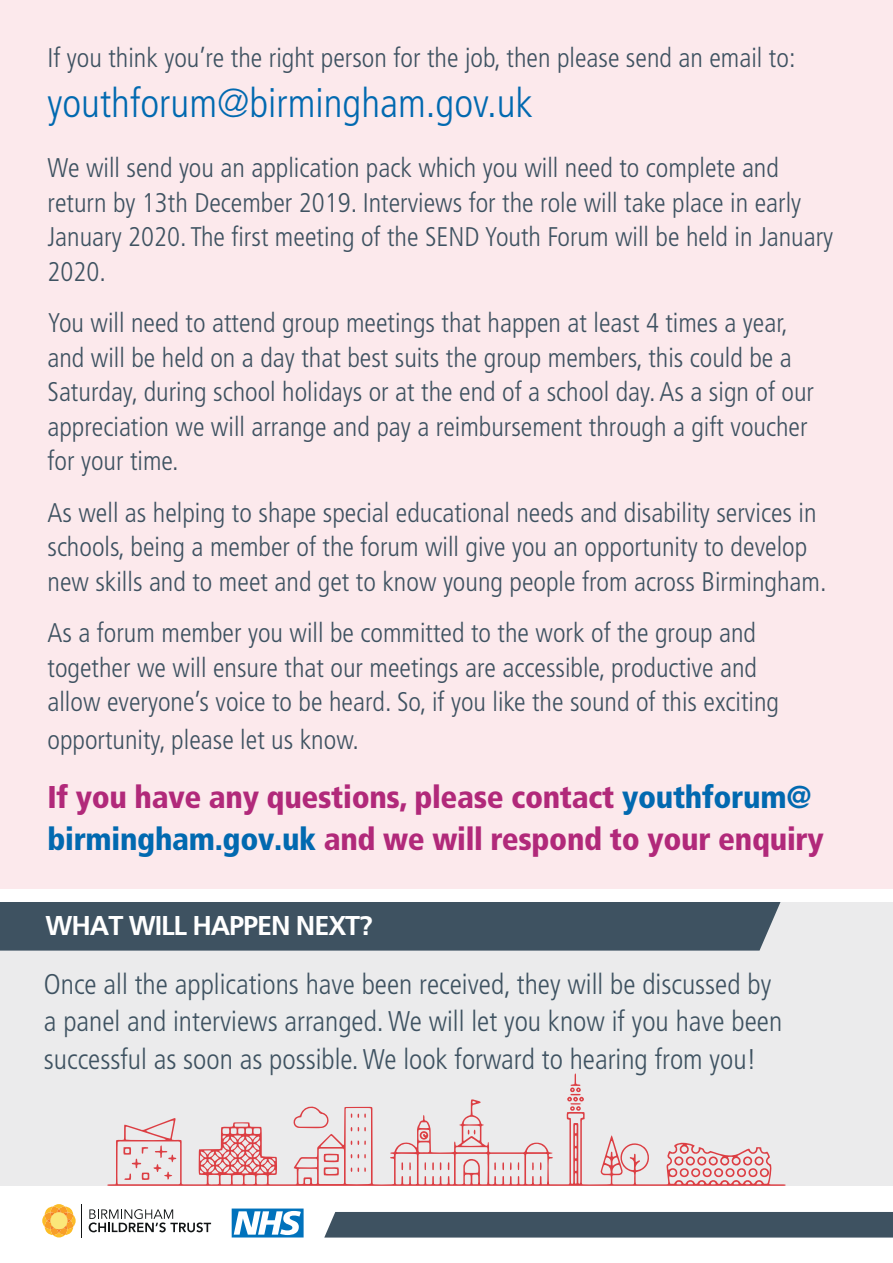
<style>
.page{position:relative;width:893px;height:1263px;background:#fff}
.page>*{position:absolute;margin:0;border:0;box-sizing:border-box;transform-origin:0 0}
.t1{font:300 condensed 40.5px "Frutiger";color:#0169b0}
.t2{font:900 condensed 31.5px/42px "Frutiger";letter-spacing:-.01em;color:#b1297a}
.t3{font:300 condensed 28.5px/37.5px "Frutiger";color:#3e5261}
.t4{font:300 condensed 27px/34.5px "Frutiger";color:#3e5261}
.t5{font:700 27px "Frutiger";letter-spacing:-.04em;color:#fff}
.s1{color:#0169b0}
</style>
<div class="page">
<div style="left:0;top:889px;width:893px;height:320px;background:#ebebec"></div>
<div style="left:0;top:0;width:893px;height:895px;background:#fce9ec"></div>
<div style="left:0;top:1187px;width:893px;height:75px;background:#fff"></div>
<hr style="left:81px;top:1204px;width:1px;height:33px;background:#121516">
<svg style="left:53px;top:1204px;width:12px;height:5px"></svg>
<svg style="left:42px;top:1206px;width:851px;height:31px"></svg>
<div style="left:0;top:901px;width:781px;height:49px;background:#3e5261"></div>
<svg style="left:107px;top:1099px;width:679px;height:87px"></svg>
<svg style="left:292px;top:1105px;width:37px;height:23px"></svg>
<svg style="left:567px;top:1073px;width:17px;height:38px"></svg>
<svg style="left:123px;top:1145px;width:53px;height:35px"></svg>
<svg style="left:358px;top:1127px;width:8px;height:4px"></svg>
<svg style="left:350px;top:1140px;width:16px;height:5px"></svg>
<svg style="left:350px;top:1167px;width:16px;height:5px"></svg>
<svg style="left:351px;top:1113px;width:15px;height:5px"></svg>
<svg style="left:351px;top:1154px;width:15px;height:4px"></svg>
<svg style="left:674px;top:1156px;width:95px;height:21px"></svg>
<svg style="left:432px;top:1162px;width:2px;height:8px"></svg>
<svg style="left:424px;top:1162px;width:2px;height:8px"></svg>
<svg style="left:510px;top:1162px;width:2px;height:8px"></svg>
<svg style="left:494px;top:1162px;width:2px;height:8px"></svg>
<svg style="left:502px;top:1162px;width:2px;height:8px"></svg>
<svg style="left:324px;top:1153px;width:15px;height:23px"></svg>
<svg style="left:401px;top:1162px;width:2px;height:8px"></svg>
<svg style="left:409px;top:1162px;width:2px;height:8px"></svg>
<svg style="left:532px;top:1162px;width:2px;height:8px"></svg>
<svg style="left:540px;top:1162px;width:2px;height:8px"></svg>
<svg style="left:468px;top:1130px;width:7px;height:4px"></svg>
<svg style="left:420px;top:1131px;width:8px;height:9px"></svg>
<div style="left:0;top:889px;width:893px;height:12px;background:#fff"></div>
<p class="t4" style="left:47px;top:41px;width:749px">If you think you’re the right person for the job, then please send an email to:</p>
<p class="t1" style="left:47px;top:80px;width:487px">youthforum@birmingham.gov.uk</p>
<p class="t4" style="left:47px;top:151px;width:787px">We will send you an application pack which you will need to complete and return by 13th December 2019. Interviews for the role will take place in early January 2020. The first meeting of the SEND Youth Forum will be held in January 2020.</p>
<p class="t4" style="left:47px;top:306px;width:768px">You will need to attend group meetings that happen at least 4 times a year, and will be held on a day that best suits the group members, this could be a Saturday, during school holidays or at the end of a school day. As a sign of our appreciation we will arrange and pay a reimbursement through a gift voucher for your time.</p>
<p class="t4" style="left:47px;top:496px;width:781px">As well as helping to shape special educational needs and disability services in schools, being a member of the forum will give you an opportunity to develop new skills and to meet and get to know young people from across Birmingham.</p>
<p class="t4" style="left:47px;top:616px;width:733px">As a forum member you will be committed to the work of the group and together we will ensure that our meetings are accessible, productive and allow everyone’s voice to be heard. So, if you like the sound of this exciting</p>
<p class="t4" style="left:47px;top:723px;width:313px">opportunity, please let us know.</p>
<p class="t2" style="left:47px;top:776px;width:778px">If you have any questions, please contact <span class="s1">youthforum@ birmingham.gov.uk</span> and we will respond to your enquiry</p>
<p class="t5" style="left:46px;top:910px;width:329px">WHAT WILL HAPPEN NEXT?</p>
<p class="t3" style="left:44px;top:965px;width:740px">Once all the applications have been received, they will be discussed by a panel and interviews arranged. We will let you know if you have been successful as soon as possible. We look forward to hearing from you!</p>
</div>
